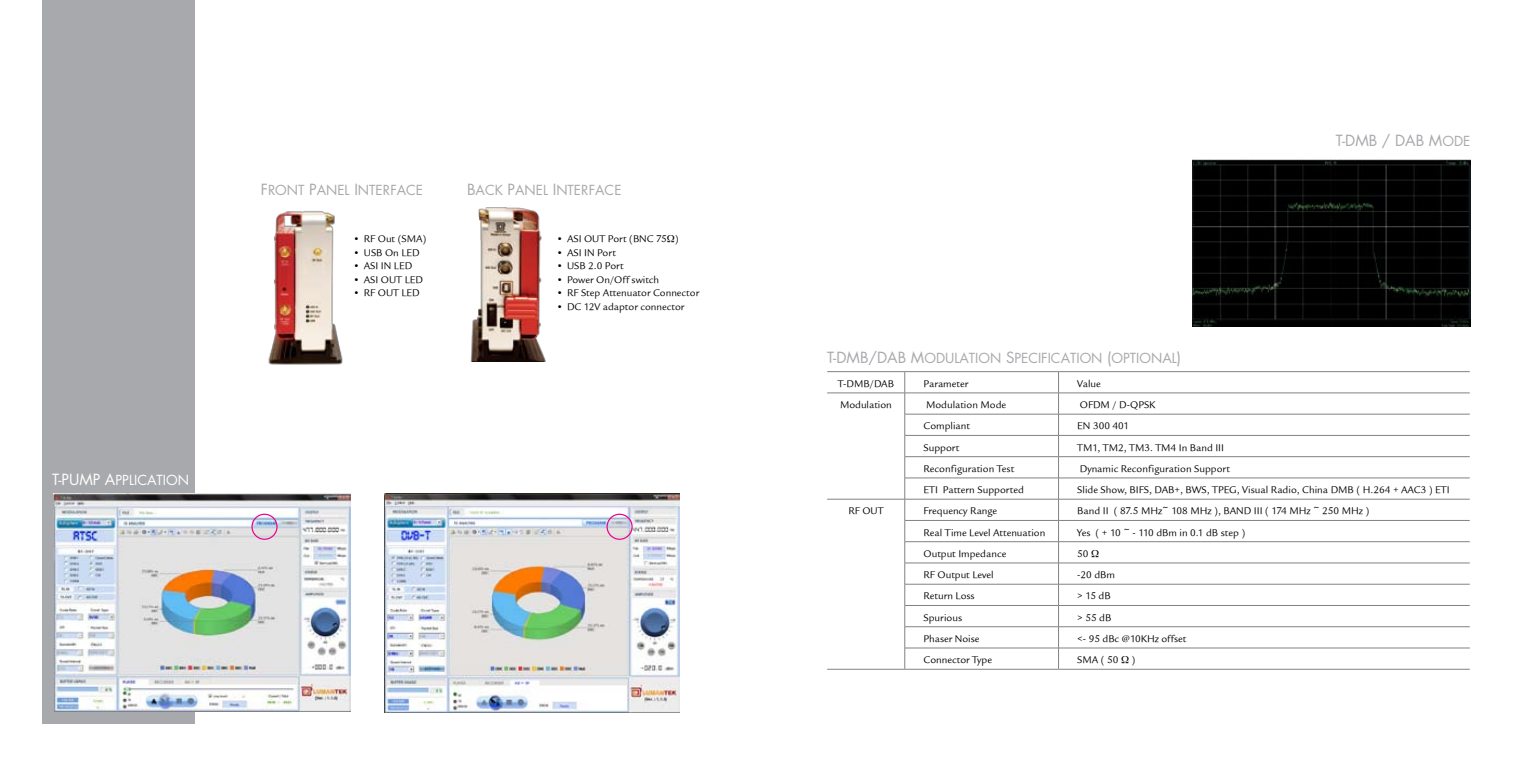
<style>
.page{position:relative;width:1531px;height:766px;background:#fff}
.page>*{position:absolute;margin:0;border:0;box-sizing:border-box;transform-origin:0 0}
.t1{font:15px "Futura Std Book SC900";color:#a7a9ac}
.t2{font:13.5px "Futura Std Book SC900";color:#a7a9ac}
.t3{font:13.5px "Futura Std Book SC900";color:#fff}
.t4{font:10.5px "Legacy Sans ITCTT Book";color:#000}
.s1{font-size:15px}
.s2{font-size:13.5px}
</style>
<div class="page">
<hr style="left:827px;top:392px;width:78px;height:1px;background:#808285">
<hr style="left:905px;top:392px;width:153px;height:1px;background:#808285">
<hr style="left:1058px;top:392px;width:411px;height:1px;background:#808285">
<hr style="left:904px;top:414px;width:154px;height:1px;background:#808285">
<hr style="left:1058px;top:414px;width:411px;height:1px;background:#808285">
<hr style="left:904px;top:435px;width:154px;height:1px;background:#808285">
<hr style="left:1058px;top:435px;width:411px;height:1px;background:#808285">
<hr style="left:904px;top:456px;width:154px;height:1px;background:#808285">
<hr style="left:1058px;top:456px;width:411px;height:1px;background:#808285">
<hr style="left:904px;top:477px;width:154px;height:1px;background:#808285">
<hr style="left:1058px;top:477px;width:411px;height:1px;background:#808285">
<hr style="left:827px;top:499px;width:78px;height:1px;background:#808285">
<hr style="left:905px;top:499px;width:153px;height:1px;background:#808285">
<hr style="left:1058px;top:499px;width:411px;height:1px;background:#808285">
<hr style="left:904px;top:520px;width:154px;height:1px;background:#808285">
<hr style="left:1058px;top:520px;width:411px;height:1px;background:#808285">
<hr style="left:904px;top:541px;width:154px;height:1px;background:#808285">
<hr style="left:1058px;top:541px;width:411px;height:1px;background:#808285">
<hr style="left:904px;top:562px;width:154px;height:1px;background:#808285">
<hr style="left:1058px;top:562px;width:411px;height:1px;background:#808285">
<hr style="left:904px;top:583px;width:154px;height:1px;background:#808285">
<hr style="left:1058px;top:583px;width:411px;height:1px;background:#808285">
<hr style="left:904px;top:605px;width:154px;height:1px;background:#808285">
<hr style="left:1058px;top:605px;width:411px;height:1px;background:#808285">
<hr style="left:904px;top:626px;width:154px;height:1px;background:#808285">
<hr style="left:1058px;top:626px;width:411px;height:1px;background:#808285">
<hr style="left:904px;top:647px;width:154px;height:1px;background:#808285">
<svg style="left:904px;top:372px;width:1px;height:296px"></svg>
<hr style="left:1058px;top:647px;width:411px;height:1px;background:#808285">
<svg style="left:1058px;top:372px;width:1px;height:296px"></svg>
<hr style="left:827px;top:371px;width:78px;height:1px;background:#808285">
<hr style="left:905px;top:371px;width:153px;height:1px;background:#808285">
<hr style="left:1058px;top:371px;width:411px;height:1px;background:#808285">
<hr style="left:827px;top:668px;width:78px;height:1px;background:#808285">
<hr style="left:905px;top:668px;width:153px;height:1px;background:#808285">
<hr style="left:1058px;top:668px;width:411px;height:1px;background:#808285">
<img style="left:470px;top:207px;width:76px;height:154px">
<img style="left:268px;top:211px;width:75px;height:154px">
<div style="left:43px;top:0;width:152px;height:723px;background:#a7a9ac"></div>
<img style="left:54px;top:493px;width:296px;height:218px">
<div style="left:251px;top:513px;width:27px;height:26px;border:1px solid #ec008c;border-radius:50%"></div>
<img style="left:384px;top:493px;width:296px;height:219px">
<div style="left:606px;top:513px;width:27px;height:26px;border:1px solid #ec008c;border-radius:50%"></div>
<img style="left:1192px;top:159px;width:278px;height:168px">
<p class="t3" style="left:52px;top:471px;width:138px"><span class="s1">T-PUMP A</span>PPLICATION</p>
<p class="t2" style="left:261px;top:182px;width:164px"><span class="s1">F</span>RONT <span class="s1">P</span>ANEL <span class="s1">I</span> NTERFACE</p>
<p class="t2" style="left:467px;top:182px;width:156px"><span class="s1">B</span>ACK <span class="s1">P</span>ANEL <span class="s1">I</span> NTERFACE</p>
<p class="t4" style="left:556px;top:233px;width:124px">• ASI OUT Port (BNC 75Ω)</p>
<p class="t4" style="left:556px;top:246px;width:61px">• ASI IN Port</p>
<p class="t4" style="left:556px;top:260px;width:69px">• USB 2.0 Port</p>
<p class="t4" style="left:556px;top:273px;width:104px">• Power On/Off switch</p>
<p class="t4" style="left:556px;top:287px;width:144px">• RF Step Attenuator Connector</p>
<p class="t4" style="left:556px;top:300px;width:129px">• DC 12V adaptor connector</p>
<p class="t4" style="left:353px;top:233px;width:75px">• RF Out (SMA)</p>
<p class="t4" style="left:353px;top:246px;width:68px">• USB On LED</p>
<p class="t4" style="left:353px;top:260px;width:61px">• ASI IN LED</p>
<p class="t4" style="left:353px;top:273px;width:71px">• ASI OUT LED</p>
<p class="t4" style="left:353px;top:287px;width:68px">• RF OUT LED</p>
<h1 class="t1" style="left:1336px;top:131px;width:136px">T-DMB / DAB M<span class="s2">ODE</span></h1>
<p class="t2" style="left:827px;top:349px;width:355px"><span class="s1">T-DMB/DAB M</span>ODULATION <span class="s1">S</span>PECIFICATION <span class="s1">(</span>OPTIONAL<span class="s1">)</span></p>
<p class="t4" style="left:838px;top:377px;width:57px">T-DMB/DAB</p>
<p class="t4" style="left:923px;top:377px;width:46px">Parameter</p>
<p class="t4" style="left:1077px;top:377px;width:25px">Value</p>
<p class="t4" style="left:840px;top:399px;width:53px">Modulation</p>
<p class="t4" style="left:926px;top:399px;width:82px">Modulation Mode</p>
<p class="t4" style="left:1080px;top:399px;width:77px">OFDM / D-QPSK</p>
<p class="t4" style="left:923px;top:420px;width:48px">Compliant</p>
<p class="t4" style="left:1077px;top:420px;width:53px">EN 300 401</p>
<p class="t4" style="left:923px;top:441px;width:37px">Support</p>
<p class="t4" style="left:1077px;top:441px;width:148px">TM1, TM2, TM3. TM4 In Band III</p>
<p class="t4" style="left:923px;top:462px;width:92px">Reconfiguration Test</p>
<p class="t4" style="left:1080px;top:462px;width:152px">Dynamic Reconfiguration Support</p>
<p class="t4" style="left:923px;top:484px;width:102px">ETI Pattern Supported</p>
<p class="t4" style="left:1077px;top:484px;width:374px">Slide Show, BIFS, DAB+, BWS, TPEG, Visual Radio, China DMB ( H.264 + AAC3 ) ETI</p>
<p class="t4" style="left:848px;top:505px;width:37px">RF OUT</p>
<p class="t4" style="left:923px;top:505px;width:75px">Frequency Range</p>
<p class="t4" style="left:1077px;top:505px;width:293px">Band II ( 87.5 MHz~ 108 MHz ), BAND III ( 174 MHz ~ 250 MHz )</p>
<p class="t4" style="left:923px;top:526px;width:123px">Real Time Level Attenuation</p>
<p class="t4" style="left:1077px;top:526px;width:169px">Yes ( + 10 ~ - 110 dBm in 0.1 dB step )</p>
<p class="t4" style="left:923px;top:547px;width:84px">Output Impedance</p>
<p class="t4" style="left:1077px;top:547px;width:23px">50 Ω</p>
<p class="t4" style="left:923px;top:569px;width:72px">RF Output Level</p>
<p class="t4" style="left:1077px;top:569px;width:39px">-20 dBm</p>
<p class="t4" style="left:923px;top:590px;width:53px">Return Loss</p>
<p class="t4" style="left:1077px;top:590px;width:35px">&gt; 15 dB</p>
<p class="t4" style="left:923px;top:611px;width:40px">Spurious</p>
<p class="t4" style="left:1077px;top:611px;width:36px">&gt; 55 dB</p>
<p class="t4" style="left:923px;top:632px;width:58px">Phaser Noise</p>
<p class="t4" style="left:1077px;top:632px;width:111px">&lt;- 95 dBc @10KHz offset</p>
<p class="t4" style="left:923px;top:653px;width:70px">Connector Type</p>
<p class="t4" style="left:1077px;top:653px;width:60px">SMA(50Ω)</p>
</div>
